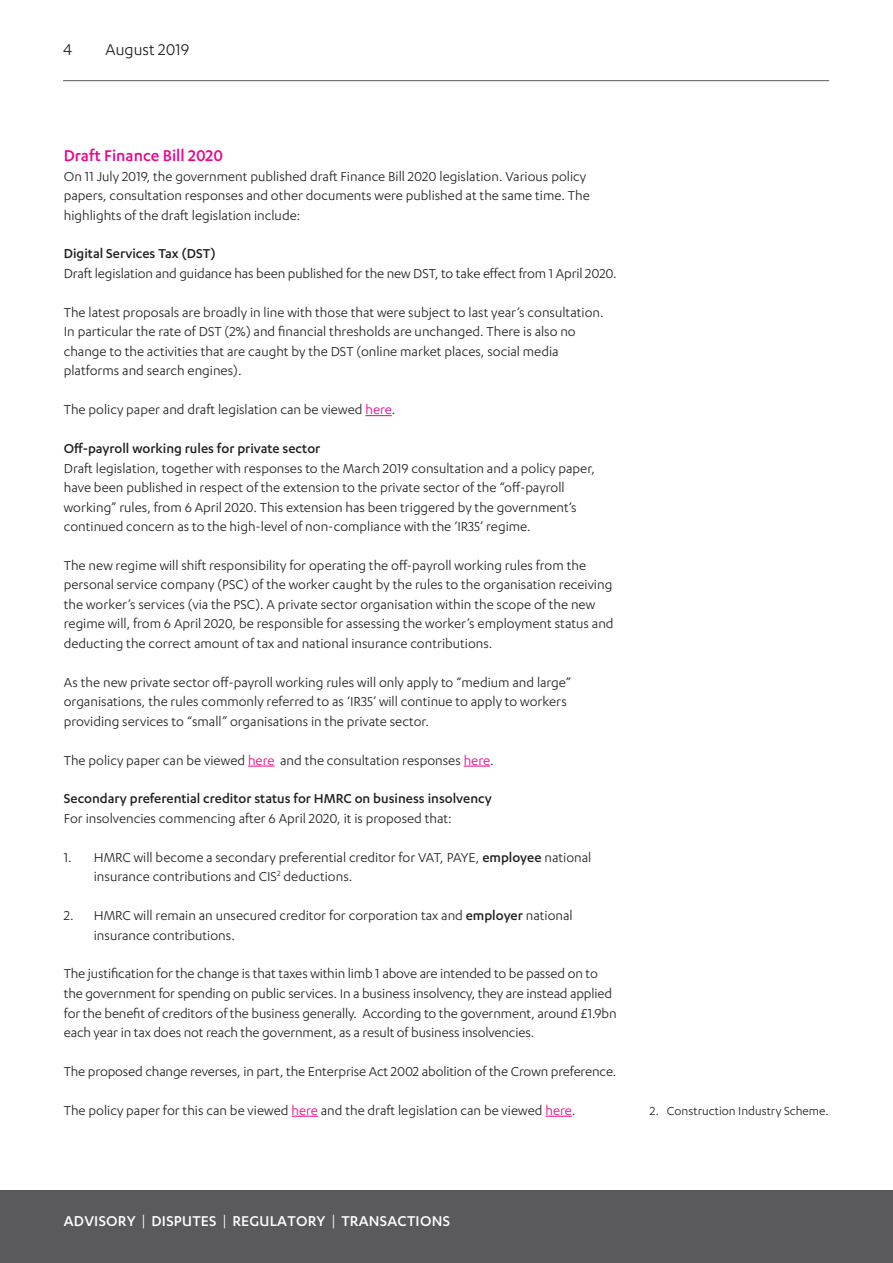
<style>
.page{position:relative;width:893px;height:1263px;background:#fff}
.page>*{position:absolute;margin:0;border:0;box-sizing:border-box;transform-origin:0 0}
.Heading_2__pink{font:500 18px "Karbon";color:#ed028c}
.t1{font:18px "Karbon";color:#231f20}
.t2{font:500 16.5px "Karbon";letter-spacing:.015em;color:#fff}
.Body{font:15px/19.5px "Karbon";color:#231f20}
.Heading_3{font:500 15px "Karbon";color:#231f20}
.t3{font:13.5px "Karbon";color:#231f20}
.s1{color:#ed028c}
.s2{font-weight:500}
.s3{font-weight:400}
</style>
<div class="page">
<div style="left:0;top:1191px;width:893px;height:72px;background:#5a5a5d"></div>
<hr style="left:63px;top:80px;width:766px;height:1px;background:#5a5a5d">
<svg style="left:365px;top:415px;width:27px;height:1px"></svg>
<svg style="left:248px;top:766px;width:26px;height:1px"></svg>
<svg style="left:464px;top:766px;width:26px;height:1px"></svg>
<svg style="left:291px;top:1116px;width:27px;height:1px"></svg>
<svg style="left:545px;top:1116px;width:27px;height:1px"></svg>
<p class="t1" style="left:63px;top:39px;width:11px">4</p>
<p class="t1" style="left:106px;top:39px;width:85px">August 2019</p>
<p class="Heading_2__pink" style="left:64px;top:146px;width:161px">Draft Finance Bill 2020</p>
<p class="Body" style="left:64px;top:166px;width:527px">On 11 July 2019, the government published draft Finance Bill 2020 legislation. Various policy papers, consultation responses and other documents were published at the same time. The highlights of the draft legislation include:</p>
<p class="Heading_3" style="left:64px;top:245px;width:154px">Digital Services Tax (DST)</p>
<p class="Body" style="left:64px;top:263px;width:554px">Draft legislation and guidance has been published for the new DST, to take effect from 1 April 2020.</p>
<p class="Body" style="left:64px;top:302px;width:541px">The latest proposals are broadly in line with those that were subject to last year’s consultation.<br>In particular the rate of DST (2%) and financial thresholds are unchanged. There is also no change to the activities that are caught by the DST (online market places, social media platforms and search engines).</p>
<p class="Body" style="left:64px;top:399px;width:333px">The policy paper and draft legislation can be viewed <span class="s1">here</span>.</p>
<p class="Heading_3" style="left:64px;top:440px;width:258px">Off-payroll working rules for private sector</p>
<p class="Body" style="left:64px;top:458px;width:533px">Draft legislation, together with responses to the March 2019 consultation and a policy paper, have been published in respect of the extension to the private sector of the “off-payroll working” rules, from 6 April 2020. This extension has been triggered by the government’s continued concern as to the high-level of non-compliance with the ‘IR35’ regime.</p>
<p class="Body" style="left:64px;top:555px;width:551px">The new regime will shift responsibility for operating the off-payroll working rules from the personal service company (PSC) of the worker caught by the rules to the organisation receiving the worker’s services (via the PSC). A private sector organisation within the scope of the new regime will, from 6 April 2020, be responsible for assessing the worker’s employment status and deducting the correct amount of tax and national insurance contributions.</p>
<p class="Body" style="left:64px;top:672px;width:509px">As the new private sector off-payroll working rules will only apply to “medium and large” organisations, the rules commonly referred to as ‘IR35’ will continue to apply to workers providing services to “small” organisations in the private sector.</p>
<p class="Body" style="left:64px;top:750px;width:431px">The policy paper can be viewed <span class="s1">here</span> and the consultation responses <span class="s1">here</span>.</p>
<p class="Heading_3" style="left:64px;top:790px;width:429px">Secondary preferential creditor status for HMRC on business insolvency</p>
<p class="Body" style="left:64px;top:808px;width:390px">For insolvencies commencing after 6 April 2020, it is proposed that:</p>
<p class="Body" style="left:94px;top:847px;width:499px;text-indent:-30px">1. HMRC will become a secondary preferential creditor for VAT, PAYE, <span class="s2">employee</span> national insurance contributions and CIS<sup>2</sup> deductions.</p>
<p class="Body" style="left:94px;top:905px;width:480px;text-indent:-30px">2. HMRC will remain an unsecured creditor for corporation tax and <span class="s2">employer</span> national insurance contributions.</p>
<p class="Body" style="left:64px;top:964px;width:554px">The justification for the change is that taxes within limb 1 above are intended to be passed on to the government for spending on public services. In a business insolvency, they are instead applied for the benefit of creditors of the business generally. According to the government, around £1.9bn each year in tax does not reach the government, as a result of business insolvencies.</p>
<p class="Body" style="left:64px;top:1061px;width:554px">The proposed change reverses, in part, the Enterprise Act 2002 abolition of the Crown preference.</p>
<p class="Body" style="left:64px;top:1100px;width:513px">The policy paper for this can be viewed <span class="s1">here</span> and the draft legislation can be viewed <span class="s1">here</span>.</p>
<p class="t3" style="left:650px;top:1103px;width:180px">2. Construction Industry Scheme.</p>
<p class="t2" style="left:64px;top:1212px;width:388px">ADVISORY <span class="s3">|</span> DISPUTES <span class="s3">|</span> REGULATORY <span class="s3">|</span> TRANSACTIONS</p>
</div>
